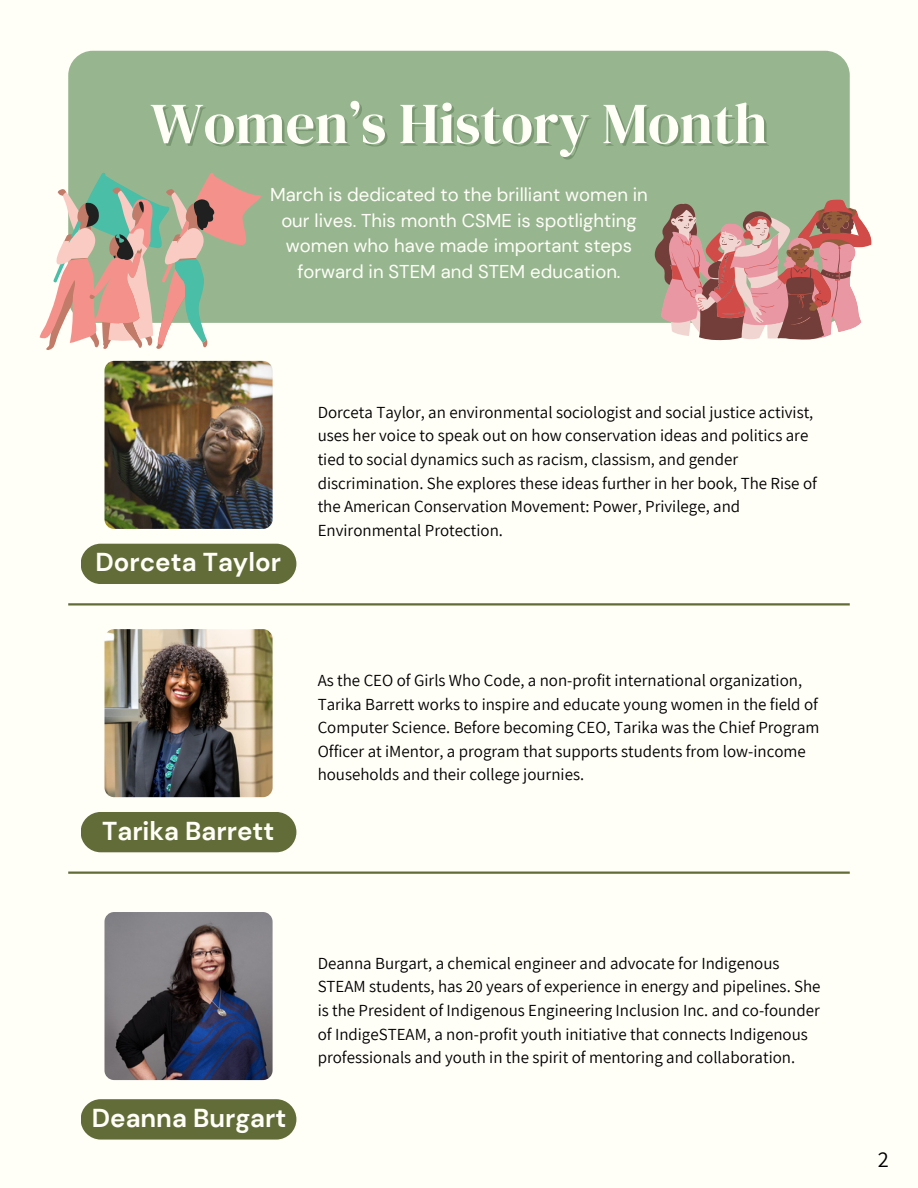
<style>
.page{position:relative;width:918px;height:1188px;background:#fffef7}
.page>*{position:absolute;margin:0;border:0;box-sizing:border-box;transform-origin:0 0}
.t1{font:57.9px "DM Serif Display";color:#fffef7}
.t2{font:700 25.8px "DM Sans";color:#fffef7}
.t3{font:22.5px "Assistant";color:#000}
.t4{font:18.6px/25.8px "DM Sans";color:#fffef7;text-align:center}
.t5{font:16.95px/23.7px "Assistant";color:#000}
</style>
<div class="page">
<div style="left:68px;top:51px;width:782px;height:272px;background:#97b690;border-radius:25px"></div>
<img style="left:104px;top:361px;width:169px;height:168px;border-radius:10px">
<div style="left:81px;top:544px;width:215px;height:40px;background:#616c39;border-radius:20px"></div>
<hr style="left:68px;top:603px;width:782px;height:3px;background:#616c39">
<svg style="left:655px;top:200px;width:217px;height:140px"></svg>
<svg style="left:40px;top:172px;width:230px;height:178px"></svg>
<img style="left:104px;top:629px;width:169px;height:168px;border-radius:10px">
<div style="left:81px;top:812px;width:215px;height:40px;background:#616c39;border-radius:20px"></div>
<hr style="left:68px;top:872px;width:782px;height:2px;background:#616c39">
<img style="left:104px;top:912px;width:169px;height:168px;border-radius:10px">
<div style="left:81px;top:1099px;width:215px;height:41px;background:#616c39;border-radius:20px"></div>
<h1 class="t1" style="left:150px;top:83px;width:619px">Women’s History Month</h1>
<p class="t4" style="left:270px;top:181px;width:379px">March is dedicated to the brilliant women in our lives. This month CSME is spotlighting women who have made important steps forward in STEM and STEM education.</p>
<h2 class="t2" style="left:95px;top:546px;width:187px">Dorceta Taylor</h2>
<p class="t5" style="left:318px;top:400px;width:501px">Dorceta Taylor, an environmental sociologist and social justice activist, uses her voice to speak out on how conservation ideas and politics are tied to social dynamics such as racism, classism, and gender discrimination. She explores these ideas further in her book, The Rise of the American Conservation Movement: Power, Privilege, and Environmental Protection.</p>
<h2 class="t2" style="left:102px;top:814px;width:174px">Tarika Barrett</h2>
<p class="t5" style="left:318px;top:668px;width:503px">As the CEO of Girls Who Code, a non-profit international organization, Tarika Barrett works to inspire and educate young women in the field of Computer Science. Before becoming CEO, Tarika was the Chief Program Officer at iMentor, a program that supports students from low-income households and their college journies.</p>
<h2 class="t2" style="left:92px;top:1101px;width:196px">Deanna Burgart</h2>
<p class="t5" style="left:318px;top:951px;width:504px">Deanna Burgart, a chemical engineer and advocate for Indigenous STEAM students, has 20 years of experience in energy and pipelines. She is the President of Indigenous Engineering Inclusion Inc. and co-founder of IndigeSTEAM, a non-profit youth initiative that connects Indigenous professionals and youth in the spirit of mentoring and collaboration.</p>
<h3 class="t3" style="left:878px;top:1144px;width:13px">2</h3>
</div>
